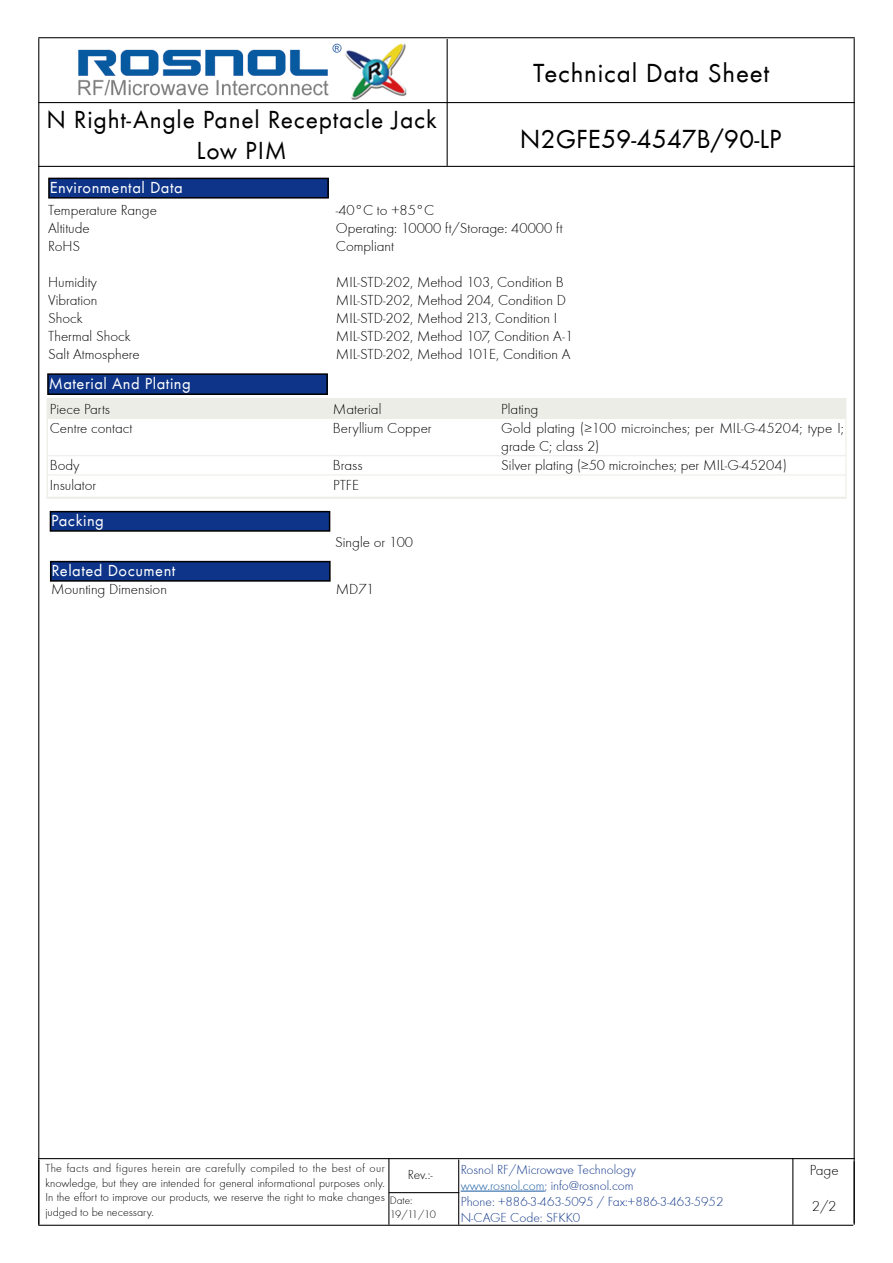
<style>
.page{position:relative;width:893px;height:1263px;background:#fff}
.page>*{position:absolute;margin:0;border:0;box-sizing:border-box;transform-origin:0 0}
.t1{font:27px "Futura T";color:#000}
.t2{font:27px "Futura T";letter-spacing:.03em;color:#000}
.t3{font:25.5px/30.6px "Futura T";letter-spacing:.03em;color:#000;text-align:center}
.t4{font:16.5px "Futura T";letter-spacing:.03em;color:#fff}
.t5{font:15px/18px "Futura T Ligh";color:#000}
.t6{font:13.5px/16.2px "Futura T Ligh";color:#0d3488}
.t7{font:13.5px "Futura T Ligh";color:#000}
.t8{font:12px/14.4px "Futura T Ligh";color:#000;text-align:justify}
.t9{font:11.25px/13.8px "Futura T Ligh";letter-spacing:-.025em;color:#000}
.s1{color:#16599f}
</style>
<div class="page">
<hr style="left:38px;top:166px;width:817px;height:1px;background:#000">
<hr style="left:38px;top:102px;width:817px;height:1px;background:#000">
<div style="left:49px;top:178px;width:279px;height:20px;background:#0d3488"></div>
<div style="left:48px;top:178px;width:281px;height:21px;border:2px solid #000"></div>
<div style="left:48px;top:374px;width:279px;height:20px;background:#0d3488"></div>
<div style="left:47px;top:373px;width:281px;height:22px;border:2px solid #000"></div>
<hr style="left:38px;top:37px;width:817px;height:1px;background:#000">
<hr style="left:388px;top:1158px;width:1px;height:67px;background:#000">
<hr style="left:38px;top:1158px;width:817px;height:1px;background:#000">
<hr style="left:38px;top:38px;width:1px;height:1187px;background:#000">
<hr style="left:854px;top:38px;width:1px;height:1185px;background:#000">
<hr style="left:38px;top:1225px;width:815px;height:1px;background:#000">
<hr style="left:389px;top:1192px;width:70px;height:1px;background:#000">
<hr style="left:854px;top:1161px;width:1px;height:64px;background:#000">
<hr style="left:458px;top:1159px;width:1px;height:66px;background:#000">
<hr style="left:792px;top:1158px;width:1px;height:67px;background:#000">
<hr style="left:447px;top:39px;width:1px;height:127px;background:#000">
<div style="left:47px;top:399px;width:799px;height:99px;background:#edede8"></div>
<div style="left:49px;top:419px;width:795px;height:78px;background:#fff"></div>
<hr style="left:48px;top:455px;width:283px;height:1px;background:#edede8">
<hr style="left:331px;top:455px;width:168px;height:1px;background:#edede8">
<hr style="left:499px;top:455px;width:347px;height:1px;background:#edede8">
<hr style="left:48px;top:474px;width:283px;height:1px;background:#edede8">
<hr style="left:331px;top:474px;width:168px;height:1px;background:#edede8">
<hr style="left:499px;top:474px;width:347px;height:1px;background:#edede8">
<div style="left:47px;top:398px;width:799px;height:101px;border:1px solid #edede8"></div>
<div style="left:50px;top:512px;width:280px;height:19px;background:#0d3488"></div>
<div style="left:50px;top:511px;width:280px;height:21px;border:2px solid #000"></div>
<div style="left:51px;top:562px;width:279px;height:19px;background:#0d3488"></div>
<div style="left:50px;top:561px;width:281px;height:21px;border:2px solid #000"></div>
<img style="left:78px;top:43px;width:329px;height:57px">
<hr style="left:461px;top:1191px;width:84px;height:1px;background:#16599f">
<h1 class="t2" style="left:533px;top:58px;width:238px">Technical Data Sheet</h1>
<h2 class="t3" style="left:46px;top:105px;width:392px">N Right-Angle Panel Receptacle Jack<br>Low PIM</h2>
<p class="t4" style="left:50px;top:178px;width:135px">Environmental Data</p>
<p class="t5" style="left:48px;top:201px;width:110px">Temperature Range<br>Altitude<br>RoHS</p>
<p class="t5" style="left:48px;top:273px;width:93px">Humidity<br>Vibration<br>Shock<br>Thermal Shock<br>Salt Atmosphere</p>
<p class="t4" style="left:49px;top:374px;width:144px">Material And Plating</p>
<h1 class="t1" style="left:520px;top:123px;width:263px">N2GFE59-4547B/90-LP</h1>
<p class="t5" style="left:336px;top:202px;width:228px">-40°C to +85°C<br>Operating: 10000 ft/Storage: 40000 ft<br>Compliant</p>
<p class="t5" style="left:336px;top:274px;width:239px">MIL-STD-202, Method 103, Condition B MIL-STD-202, Method 204, Condition D MIL-STD-202, Method 213, Condition I MIL-STD-202, Method 107, Condition A-1<br>MIL-STD-202, Method 101E, Condition A</p>
<p class="t5" style="left:50px;top:400px;width:62px">Piece Parts</p>
<p class="t5" style="left:333px;top:400px;width:50px">Material</p>
<p class="t5" style="left:501px;top:400px;width:39px">Plating</p>
<p class="t5" style="left:50px;top:419px;width:84px">Centre contact</p>
<p class="t5" style="left:333px;top:419px;width:100px">Beryllium Copper</p>
<p class="t5" style="left:501px;top:419px;width:344px">Gold plating (≥100 microinches; per MIL-G-45204; type I; grade C; class 2)</p>
<p class="t5" style="left:50px;top:457px;width:31px">Body</p>
<p class="t5" style="left:333px;top:457px;width:31px">Brass</p>
<p class="t5" style="left:501px;top:457px;width:287px">Silver plating (≥50 microinches; per MIL-G-45204)</p>
<p class="t5" style="left:50px;top:476px;width:48px">Insulator</p>
<p class="t5" style="left:333px;top:476px;width:27px">PTFE</p>
<p class="t4" style="left:51px;top:511px;width:54px">Packing</p>
<p class="t5" style="left:335px;top:533px;width:79px">Single or 100</p>
<p class="t4" style="left:51px;top:561px;width:126px">Related Document</p>
<p class="t5" style="left:51px;top:580px;width:117px">Mounting Dimension</p>
<p class="t5" style="left:336px;top:580px;width:40px">MD71</p>
<p class="t8" style="left:45px;top:1161px;width:341px">The facts and figures herein are carefully compiled to the best of our knowledge, but they are intended for general informational purposes only.<br>In the effort to improve our products, we reserve the right to make changes judged to be necessary.</p>
<p class="t7" style="left:408px;top:1167px;width:26px">Rev.:-</p>
<p class="t9" style="left:390px;top:1194px;width:48px">Date:<br>19/11/10</p>
<p class="t6" style="left:461px;top:1161px;width:264px">Rosnol RF/Microwave Technology <span class="s1">www.rosnol.com</span>; info@rosnol.com<br>Phone: +886-3-463-5095 / Fax:+886-3-463-5952<br>N-CAGE Code: SFKK0</p>
<p class="t5" style="left:810px;top:1161px;width:30px">Page</p>
<p class="t5" style="left:812px;top:1197px;width:26px">2/2</p>
</div>
